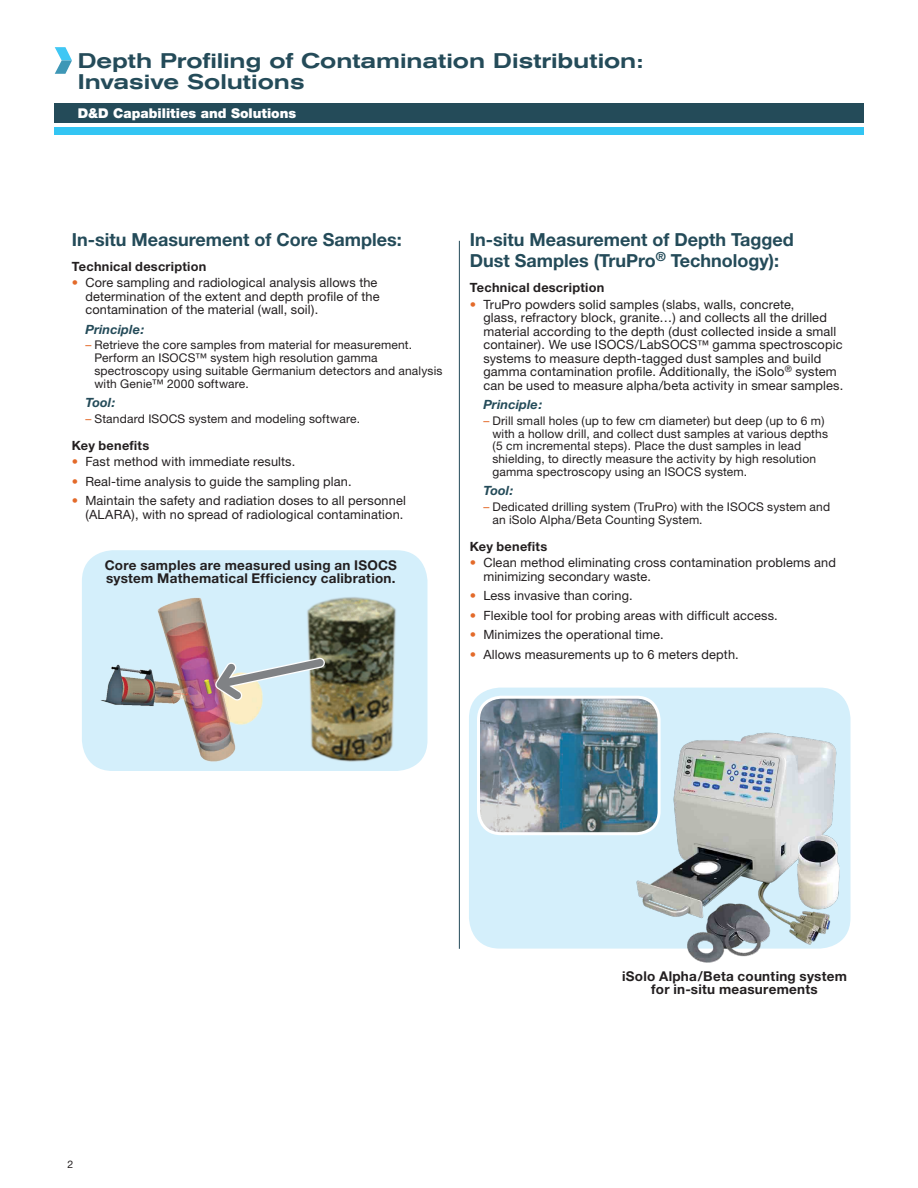
<style>
.page{position:relative;width:918px;height:1188px;background:#fff}
.page>*{position:absolute;margin:0;border:0;box-sizing:border-box;transform-origin:0 0}
.ADVISOR_-_Title{font:500 expanded 21px/21px "Akzidenz Grotesk BQ";letter-spacing:-.005em;color:#244b59}
.ADVISOR_-_body_head{font:700 18px/21.6px "Helvetica Neue";color:#244b59}
.t1{font:700 13.5px/13.5px "Helvetica Neue";letter-spacing:.02em;color:#231f20}
.ADVISOR_-_body_head-2{font:900 13.5px "Helvetica Neue";color:#fff}
.t2{font:12.75px/13.5px "Helvetica Neue";letter-spacing:.01em;color:#231f20}
.ADVISOR_-_bullets{font:700 12.75px "Helvetica Neue";letter-spacing:.02em;color:#231f20}
.ADVISOR_-_bullets-2{font:italic 700 12.75px "Helvetica Neue";letter-spacing:.01em;color:#244b59}
.t3{font:12px/12.8px "Helvetica Neue";letter-spacing:.015em;color:#231f20}
.t4{font:10.5px "Helvetica Neue";color:#231f20}
.s1{color:#e36a2a}
.s2{font-size:12px}
</style>
<div class="page">
<hr style="left:459px;top:241px;width:1px;height:708px;background:#244b59">
<div style="left:82px;top:550px;width:345px;height:221px;background:#d4effb;border-radius:31px"></div>
<div style="left:469px;top:688px;width:382px;height:261px;background:#d4effb;border-radius:31px"></div>
<img style="left:307px;top:597px;width:89px;height:165px">
<img style="left:478px;top:697px;width:179px;height:137px">
<div style="left:477px;top:696px;width:184px;height:139px;border:3px solid #fff;border-radius:23px"></div>
<img style="left:93px;top:597px;width:170px;height:174px">
<svg style="left:214px;top:656px;width:112px;height:47px"></svg>
<img style="left:636px;top:733px;width:203px;height:229px">
<div style="left:54px;top:104px;width:810px;height:19px;background:#244b59"></div>
<div style="left:54px;top:128px;width:810px;height:7px;background:#33c5f3"></div>
<svg style="left:55px;top:47px;width:17px;height:27px"></svg>
<p class="ADVISOR_-_Title" style="left:78px;top:51px;width:567px">Depth Profiling of Contamination Distribution:<br>Invasive Solutions</p>
<p class="ADVISOR_-_body_head-2" style="left:78px;top:105px;width:220px">D&amp;D Capabilities and Solutions</p>
<p class="ADVISOR_-_body_head" style="left:72px;top:228px;width:331px">In-situ Measurement of Core Samples:</p>
<p class="ADVISOR_-_body_head" style="left:470px;top:228px;width:325px">In-situ Measurement of Depth Tagged<br>Dust Samples (TruPro<sup>®</sup> Technology):</p>
<p class="ADVISOR_-_bullets" style="left:72px;top:258px;width:136px">Technical description</p>
<p class="t2" style="left:85px;top:276px;width:296px;text-indent:-14px"><span class="s1">•</span> Core sampling and radiological analysis allows the determination of the extent and depth profile of the contamination of the material (wall, soil).</p>
<p class="ADVISOR_-_bullets-2" style="left:85px;top:321px;width:60px">Principle:</p>
<p class="t3" style="left:94px;top:339px;width:350px;text-indent:-9px"><span class="s1">–</span> Retrieve the core samples from material for measurement.<br>Perform an ISOCS™ system high resolution gamma spectroscopy using suitable Germanium detectors and analysis with Genie™ 2000 software.</p>
<p class="ADVISOR_-_bullets-2" style="left:85px;top:395px;width:32px">Tool:</p>
<p class="t3" style="left:85px;top:412px;width:276px"><span class="s1">–</span> Standard ISOCS system and modeling software.</p>
<p class="ADVISOR_-_bullets" style="left:72px;top:437px;width:79px">Key benefits</p>
<p class="t2" style="left:72px;top:455px;width:225px"><span class="s1">•</span> Fast method with immediate results.</p>
<p class="t2" style="left:72px;top:474px;width:281px"><span class="s1">•</span> Real-time analysis to guide the sampling plan.</p>
<p class="t2" style="left:72px;top:494px;width:336px;text-align:right"><span class="s1">•</span> Maintain the safety and radiation doses to all personnel (ALARA), with no spread of radiological contamination.</p>
<p class="ADVISOR_-_bullets" style="left:470px;top:280px;width:136px">Technical description</p>
<p class="t2" style="left:483px;top:297px;width:361px;text-indent:-14px"><span class="s1">•</span> TruPro powders solid samples (slabs, walls, concrete,<br>glass, refractory block, granite…) and collects all the drilled material according to the depth (dust collected inside a small container). We use ISOCS/LabSOCS<span class="s2">™</span> gamma spectroscopic systems to measure depth-tagged dust samples and build gamma contamination profile. Additionally, the iSolo<sup>®</sup> system can be used to measure alpha/beta activity in smear samples.</p>
<p class="ADVISOR_-_bullets-2" style="left:483px;top:397px;width:60px">Principle:</p>
<p class="t3" style="left:492px;top:414px;width:337px;text-indent:-9px"><span class="s1">–</span> Drill small holes (up to few cm diameter) but deep (up to 6 m) with a hollow drill, and collect dust samples at various depths (5 cm incremental steps). Place the dust samples in lead shielding, to directly measure the activity by high resolution gamma spectroscopy using an ISOCS system.</p>
<p class="ADVISOR_-_bullets-2" style="left:483px;top:483px;width:32px">Tool:</p>
<p class="t3" style="left:492px;top:500px;width:339px;text-indent:-9px"><span class="s1">–</span> Dedicated drilling system (TruPro) with the ISOCS system and an iSolo Alpha/Beta Counting System.</p>
<p class="ADVISOR_-_bullets" style="left:470px;top:539px;width:79px">Key benefits</p>
<p class="t2" style="left:483px;top:556px;width:354px;text-indent:-14px"><span class="s1">•</span> Clean method eliminating cross contamination problems and minimizing secondary waste.</p>
<p class="t2" style="left:470px;top:589px;width:164px"><span class="s1">•</span> Less invasive than coring.</p>
<p class="t2" style="left:470px;top:609px;width:310px"><span class="s1">•</span> Flexible tool for probing areas with difficult access.</p>
<p class="t2" style="left:470px;top:628px;width:195px"><span class="s1">•</span> Minimizes the operational time.</p>
<p class="t2" style="left:470px;top:648px;width:270px"><span class="s1">•</span> Allows measurements up to 6 meters depth.</p>
<p class="t1" style="left:105px;top:558px;width:294px">Core samples are measured using an ISOCS system Mathematical Efficiency calibration.</p>
<p class="t4" style="left:67px;top:1158px;width:7px">2</p>
<p class="t1" style="left:622px;top:969px;width:226px;text-align:center">iSolo Alpha/Beta counting system for in-situ measurements</p>
</div>
